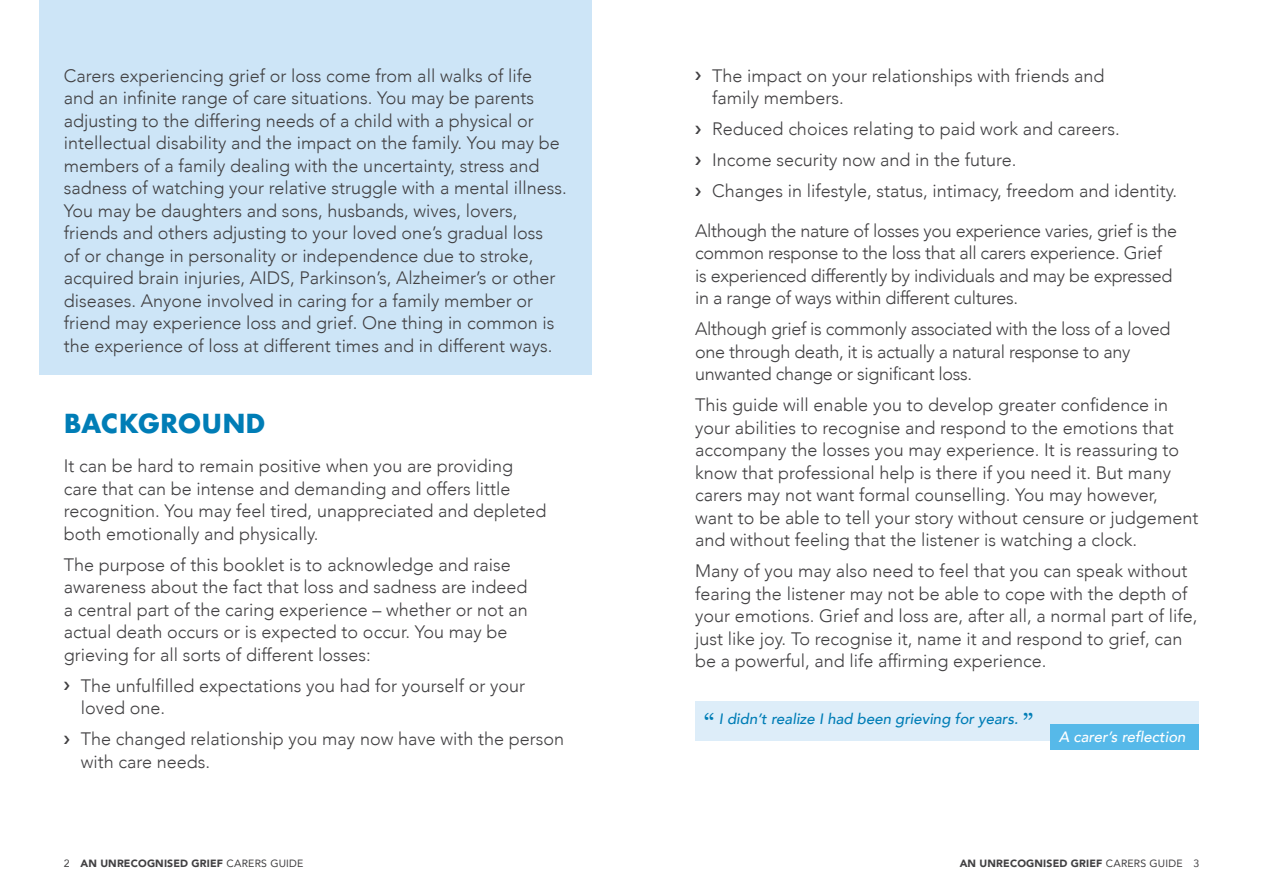
<style>
.page{position:relative;width:1263px;height:893px;background:#fff}
.page>*{position:absolute;margin:0;border:0;box-sizing:border-box;transform-origin:0 0}
.t1{font:700 25.5px "Futura";color:#007db6}
.t2{font:300 18px/22.5px "Avenir";color:#414042}
.t3{font:300 18px/22.5px "Avenir";letter-spacing:-.02em;color:#414042}
.t4{font:italic 500 15px "Avenir";color:#007db6}
.t5{font:900 10.5px "Avenir";letter-spacing:.015em;color:#414042}
.s1{font-family:"Georgia";font-weight:400;font-style:normal;font-size:27px}
.s2{color:#fff}
.s3{font-weight:400}
</style>
<div class="page">
<div style="left:39px;top:0;width:553px;height:374px;background:#cde5f7"></div>
<div style="left:695px;top:701px;width:504px;height:40px;background:#ddedf9"></div>
<div style="left:1050px;top:724px;width:149px;height:25px;background:#56b9e9"></div>
<p class="t2" style="left:64px;top:64px;width:504px">Carers experiencing grief or loss come from all walks of life and an infinite range of care situations. You may be parents adjusting to the differing needs of a child with a physical or intellectual disability and the impact on the family. You may be members of a family dealing with the uncertainty, stress and sadness of watching your relative struggle with a mental illness.<br>You may be daughters and sons, husbands, wives, lovers, friends and others adjusting to your loved one’s gradual loss<br>of or change in personality or independence due to stroke, acquired brain injuries, AIDS, Parkinson’s, Alzheimer’s or other diseases. Anyone involved in caring for a family member or friend may experience loss and grief. One thing in common is the experience of loss at different times and in different ways.</p>
<h1 class="t1" style="left:64px;top:405px;width:203px">BACKGROUND</h1>
<p class="t2" style="left:64px;top:455px;width:484px">It can be hard to remain positive when you are providing care that can be intense and demanding and offers little recognition. You may feel tired, unappreciated and depleted both emotionally and physically.</p>
<p class="t2" style="left:64px;top:553px;width:465px">The purpose of this booklet is to acknowledge and raise awareness about the fact that loss and sadness are indeed a central part of the caring experience – whether or not an actual death occurs or is expected to occur. You may be grieving for all sorts of different losses:</p>
<p class="t2" style="left:81px;top:674px;width:446px">The unfulfilled expectations you had for yourself or your loved one.</p>
<p class="t2" style="left:81px;top:728px;width:485px">The changed relationship you may now have with the person with care needs.</p>
<p class="t2" style="left:712px;top:64px;width:394px">The impact on your relationships with friends and family members.</p>
<p class="t2" style="left:712px;top:114px;width:466px;line-height:31px">Reduced choices relating to paid work and careers.<br>Income security now and in the future.<br>Changes in lifestyle, status, intimacy, freedom and identity.</p>
<p class="t3" style="left:695px;top:219px;width:483px">Although the nature of losses you experience varies, grief is the common response to the loss that all carers experience. Grief is experienced differently by individuals and may be expressed in a range of ways within different cultures.</p>
<p class="t3" style="left:695px;top:318px;width:477px">Although grief is commonly associated with the loss of a loved one through death, it is actually a natural response to any unwanted change or significant loss.</p>
<p class="t2" style="left:695px;top:394px;width:505px">This guide will enable you to develop greater confidence in your abilities to recognise and respond to the emotions that accompany the losses you may experience. It is reassuring to know that professional help is there if you need it. But many carers may not want formal counselling. You may however, want to be able to tell your story without censure or judgement and without feeling that the listener is watching a clock.</p>
<p class="t2" style="left:695px;top:560px;width:504px">Many of you may also need to feel that you can speak without fearing the listener may not be able to cope with the depth of your emotions. Grief and loss are, after all, a normal part of life, just like joy. To recognise it, name it and respond to grief, can be a powerful, and life affirming experience.</p>
<p class="t4" style="left:704px;top:710px;width:483px"><span class="s1">“</span> I didn’t realize I had been grieving for years. <span class="s1">ˮ</span> <span class="s2">A carer’s reflection</span></p>
<p class="t5" style="left:64px;top:855px;width:241px"><span class="s3">2</span> AN UNRECOGNISED GRIEF <span class="s3">CARERS GUIDE</span></p>
<p class="t5" style="left:960px;top:855px;width:241px">AN UNRECOGNISED GRIEF <span class="s3">CARERS GUIDE 3</span></p>
</div>
